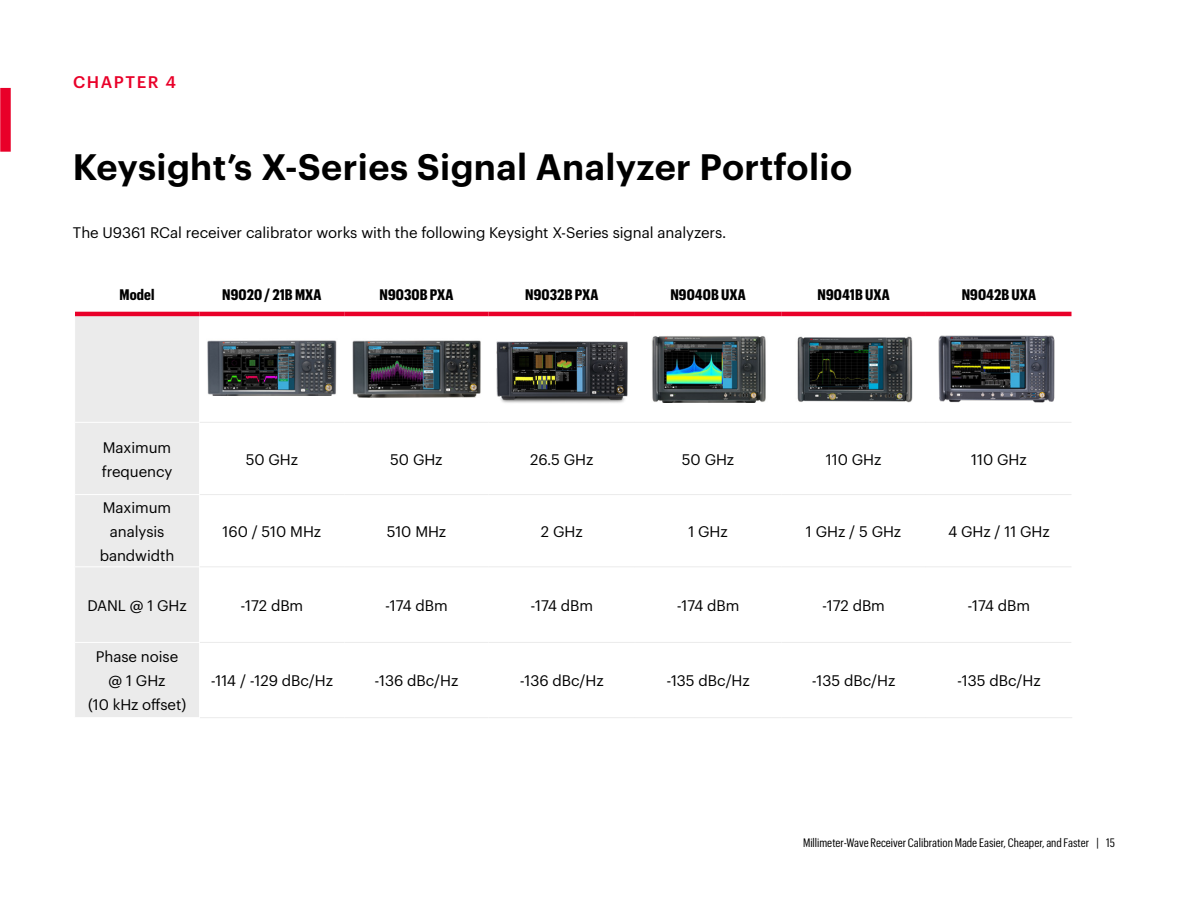
<style>
.page{position:relative;width:1188px;height:918px;background:#fff}
.page>*{position:absolute;margin:0;border:0;box-sizing:border-box;transform-origin:0 0}
.t1{font:600 36px "Graphik LC";letter-spacing:.01em;color:#000}
.t2{font:500 16.5px "Graphik LC";letter-spacing:.095em;color:#e90029}
.t3{font:15px/24px "Graphik LC";letter-spacing:-.005em;color:#000;text-align:center}
.t4{font:700 15px "Graphik Cond";letter-spacing:.01em;color:#000}
.t5{font:12px "Graphik Cond";color:#000}
</style>
<div class="page">
<div style="left:0;top:88px;width:11px;height:64px;background:#e90029"></div>
<svg style="left:75px;top:311px;width:997px;height:92px"></svg>
<div style="left:75px;top:316px;width:124px;height:401px;background:#ebebeb"></div>
<hr style="left:199px;top:316px;width:1px;height:106px;background:#fff">
<hr style="left:344px;top:316px;width:1px;height:106px;background:#fff">
<hr style="left:488px;top:316px;width:1px;height:106px;background:#fff">
<hr style="left:635px;top:316px;width:1px;height:106px;background:#fff">
<hr style="left:781px;top:316px;width:1px;height:106px;background:#fff">
<hr style="left:926px;top:316px;width:1px;height:106px;background:#fff">
<hr style="left:74px;top:422px;width:126px;height:1px;background:#fff">
<hr style="left:74px;top:494px;width:126px;height:1px;background:#fff">
<hr style="left:75px;top:312px;width:125px;height:4px;background:#e90029">
<hr style="left:200px;top:312px;width:144px;height:4px;background:#e90029">
<hr style="left:344px;top:312px;width:145px;height:4px;background:#e90029">
<hr style="left:489px;top:312px;width:146px;height:4px;background:#e90029">
<hr style="left:635px;top:312px;width:146px;height:4px;background:#e90029">
<hr style="left:781px;top:312px;width:145px;height:4px;background:#e90029">
<hr style="left:926px;top:312px;width:146px;height:4px;background:#e90029">
<hr style="left:200px;top:422px;width:144px;height:1px;background:#ebebeb">
<hr style="left:344px;top:422px;width:145px;height:1px;background:#ebebeb">
<hr style="left:489px;top:422px;width:146px;height:1px;background:#ebebeb">
<hr style="left:635px;top:422px;width:146px;height:1px;background:#ebebeb">
<hr style="left:781px;top:422px;width:145px;height:1px;background:#ebebeb">
<hr style="left:926px;top:422px;width:146px;height:1px;background:#ebebeb">
<hr style="left:200px;top:494px;width:144px;height:1px;background:#ebebeb">
<hr style="left:344px;top:494px;width:145px;height:1px;background:#ebebeb">
<hr style="left:489px;top:494px;width:146px;height:1px;background:#ebebeb">
<hr style="left:635px;top:494px;width:146px;height:1px;background:#ebebeb">
<hr style="left:781px;top:494px;width:145px;height:1px;background:#ebebeb">
<hr style="left:926px;top:494px;width:146px;height:1px;background:#ebebeb">
<hr style="left:200px;top:566px;width:144px;height:1px;background:#ebebeb">
<hr style="left:344px;top:566px;width:145px;height:1px;background:#ebebeb">
<hr style="left:489px;top:566px;width:146px;height:1px;background:#ebebeb">
<hr style="left:635px;top:566px;width:146px;height:1px;background:#ebebeb">
<hr style="left:781px;top:566px;width:145px;height:1px;background:#ebebeb">
<hr style="left:926px;top:566px;width:146px;height:1px;background:#ebebeb">
<hr style="left:200px;top:642px;width:144px;height:1px;background:#ebebeb">
<hr style="left:344px;top:642px;width:145px;height:1px;background:#ebebeb">
<hr style="left:489px;top:642px;width:146px;height:1px;background:#ebebeb">
<hr style="left:635px;top:642px;width:146px;height:1px;background:#ebebeb">
<hr style="left:781px;top:642px;width:145px;height:1px;background:#ebebeb">
<hr style="left:926px;top:642px;width:146px;height:1px;background:#ebebeb">
<hr style="left:200px;top:717px;width:144px;height:1px;background:#ebebeb">
<hr style="left:344px;top:717px;width:145px;height:1px;background:#ebebeb">
<hr style="left:489px;top:717px;width:146px;height:1px;background:#ebebeb">
<hr style="left:635px;top:717px;width:146px;height:1px;background:#ebebeb">
<hr style="left:781px;top:717px;width:145px;height:1px;background:#ebebeb">
<hr style="left:926px;top:717px;width:146px;height:1px;background:#ebebeb">
<hr style="left:74px;top:566px;width:126px;height:1px;background:#fff">
<hr style="left:74px;top:642px;width:126px;height:1px;background:#fff">
<img style="left:206px;top:339px;width:131px;height:57px">
<img style="left:351px;top:339px;width:131px;height:59px">
<img style="left:489px;top:326px;width:146px;height:77px">
<img style="left:649px;top:334px;width:118px;height:69px">
<img style="left:793px;top:335px;width:121px;height:68px">
<img style="left:938px;top:334px;width:121px;height:68px">
<p class="t2" style="left:73px;top:69px;width:105px">CHAPTER 4</p>
<h1 class="t1" style="left:73px;top:140px;width:781px">Keysight’s X-Series Signal Analyzer Portfolio</h1>
<p class="t3" style="left:73px;top:219px;width:655px">The U9361 RCal receiver calibrator works with the following Keysight X-Series signal analyzers.</p>
<p class="t4" style="left:120px;top:284px;width:36px">Model</p>
<p class="t4" style="left:222px;top:284px;width:101px">N9020 / 21B MXA</p>
<p class="t4" style="left:379px;top:284px;width:76px">N9030B PXA</p>
<p class="t4" style="left:525px;top:284px;width:75px">N9032B PXA</p>
<p class="t4" style="left:670px;top:284px;width:77px">N9040B UXA</p>
<p class="t4" style="left:818px;top:284px;width:74px">N9041B UXA</p>
<p class="t4" style="left:962px;top:284px;width:76px">N9042B UXA</p>
<p class="t3" style="left:102px;top:434px;width:72px;text-align:left">Maximum frequency</p>
<p class="t3" style="left:100px;top:494px;width:76px">Maximum analysis bandwidth</p>
<p class="t3" style="left:246px;top:446px;width:54px">50 GHz</p>
<p class="t3" style="left:390px;top:446px;width:54px">50 GHz</p>
<p class="t3" style="left:530px;top:446px;width:65px">26.5 GHz</p>
<p class="t3" style="left:682px;top:446px;width:54px">50 GHz</p>
<p class="t3" style="left:826px;top:446px;width:57px">110 GHz</p>
<p class="t3" style="left:971px;top:446px;width:57px">110 GHz</p>
<p class="t3" style="left:223px;top:518px;width:100px">160 / 510 MHz</p>
<p class="t3" style="left:387px;top:518px;width:61px">510 MHz</p>
<p class="t3" style="left:541px;top:518px;width:43px">2 GHz</p>
<p class="t3" style="left:688px;top:518px;width:41px">1 GHz</p>
<p class="t3" style="left:806px;top:518px;width:97px">1 GHz / 5 GHz</p>
<p class="t3" style="left:948px;top:518px;width:103px">4 GHz / 11 GHz</p>
<p class="t3" style="left:87px;top:592px;width:101px">DANL @ 1 GHz</p>
<p class="t3" style="left:241px;top:592px;width:64px">-172 dBm</p>
<p class="t3" style="left:385px;top:592px;width:64px">-174 dBm</p>
<p class="t3" style="left:530px;top:592px;width:64px">-174 dBm</p>
<p class="t3" style="left:677px;top:592px;width:64px">-174 dBm</p>
<p class="t3" style="left:822px;top:592px;width:64px">-172 dBm</p>
<p class="t3" style="left:968px;top:592px;width:64px">-174 dBm</p>
<p class="t3" style="left:88px;top:643px;width:100px">Phase noise @ 1 GHz<br>(10 kHz offset)</p>
<p class="t3" style="left:211px;top:667px;width:124px">-114 / -129 dBc/Hz</p>
<p class="t3" style="left:375px;top:667px;width:85px">-136 dBc/Hz</p>
<p class="t3" style="left:520px;top:667px;width:85px">-136 dBc/Hz</p>
<p class="t3" style="left:666px;top:667px;width:85px">-135 dBc/Hz</p>
<p class="t3" style="left:812px;top:667px;width:85px">-135 dBc/Hz</p>
<p class="t3" style="left:957px;top:667px;width:85px">-135 dBc/Hz</p>
<p class="t5" style="left:803px;top:835px;width:313px">Millimeter-Wave Receiver Calibration Made Easier, Cheaper, and Faster | 15</p>
</div>
